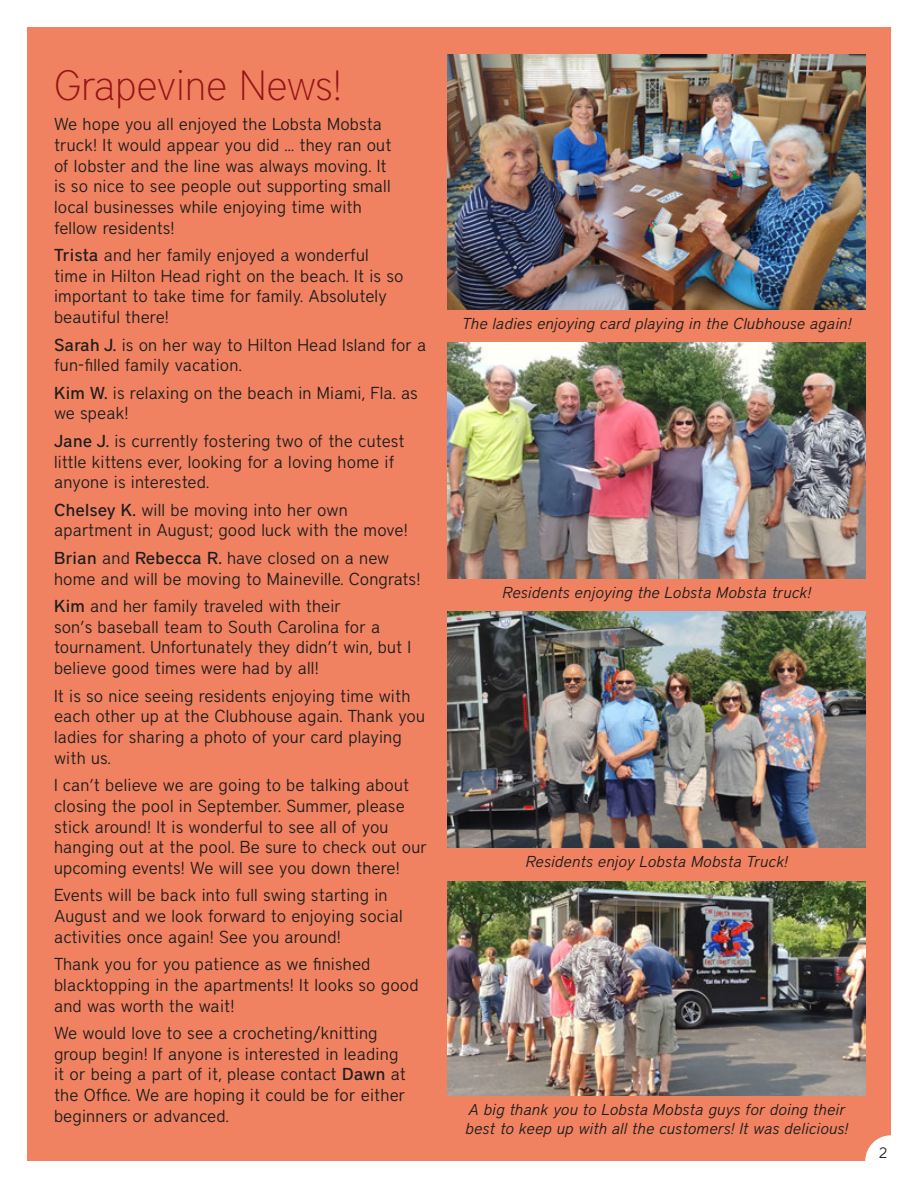
<style>
.page{position:relative;width:918px;height:1188px;background:#fff}
.page>*{position:absolute;margin:0;border:0;box-sizing:border-box;transform-origin:0 0}
.t1{font:100 42px "District";color:#961417}
.t2{font:300 17.25px/20.7px "District";letter-spacing:.01em;color:#1d1d1b}
.t3{font:italic 300 15.75px/18.9px "District";letter-spacing:.01em;color:#1d1d1b}
.t4{font:300 15px "District";color:#1d1d1b}
.s1{font-weight:500}
</style>
<div class="page">
<div style="left:27px;top:27px;width:864px;height:1134px;background:#f08262"></div>
<img style="left:447px;top:54px;width:418px;height:256px">
<img style="left:447px;top:343px;width:418px;height:235px">
<img style="left:447px;top:612px;width:418px;height:235px">
<img style="left:447px;top:881px;width:418px;height:215px">
<div style="left:865px;top:1135px;width:52px;height:52px;background:#fff;border-radius:50%"></div>
<h1 class="t1" style="left:54px;top:61px;width:290px">Grapevine News!</h1>
<p class="t2" style="left:54px;top:114px;width:339px">We hope you all enjoyed the Lobsta Mobsta truck! It would appear you did ... they ran out of lobster and the line was always moving. It is so nice to see people out supporting small local businesses while enjoying time with fellow residents!</p>
<p class="t2" style="left:54px;top:245px;width:351px"><span class="s1">Trista</span> and her family enjoyed a wonderful time in Hilton Head right on the beach. It is so important to take time for family. Absolutely beautiful there!</p>
<p class="t2" style="left:54px;top:334px;width:374px"><span class="s1">Sarah J.</span> is on her way to Hilton Head Island for a fun-filled family vacation.</p>
<p class="t2" style="left:54px;top:382px;width:365px"><span class="s1">Kim W.</span> is relaxing on the beach in Miami, Fla. as we speak!</p>
<p class="t2" style="left:54px;top:430px;width:352px"><span class="s1">Jane J.</span> is currently fostering two of the cutest little kittens ever, looking for a loving home if anyone is interested.</p>
<p class="t2" style="left:54px;top:499px;width:355px"><span class="s1">Chelsey K.</span> will be moving into her own apartment in August; good luck with the move!</p>
<p class="t2" style="left:54px;top:547px;width:368px"><span class="s1">Brian</span> and <span class="s1">Rebecca R.</span> have closed on a new home and will be moving to Maineville. Congrats!</p>
<p class="t2" style="left:54px;top:596px;width:359px"><span class="s1">Kim</span> and her family traveled with their<br>son’s baseball team to South Carolina for a tournament. Unfortunately they didn’t win, but I believe good times were had by all!</p>
<p class="t2" style="left:54px;top:685px;width:373px">It is so nice seeing residents enjoying time with each other up at the Clubhouse again. Thank you ladies for sharing a photo of your card playing with us.</p>
<p class="t2" style="left:54px;top:775px;width:374px">I can’t believe we are going to be talking about closing the pool in September. Summer, please stick around! It is wonderful to see all of you hanging out at the pool. Be sure to check out our upcoming events! We will see you down there!</p>
<p class="t2" style="left:54px;top:885px;width:350px">Events will be back into full swing starting in<br>August and we look forward to enjoying social activities once again! See you around!</p>
<p class="t2" style="left:54px;top:954px;width:366px">Thank you for you patience as we finished blacktopping in the apartments! It looks so good and was worth the wait!</p>
<p class="t2" style="left:54px;top:1023px;width:353px">We would love to see a crocheting/knitting group begin! If anyone is interested in leading it or being a part of it, please contact <span class="s1">Dawn</span> at the Office. We are hoping it could be for either beginners or advanced.</p>
<p class="t3" style="left:462px;top:314px;width:391px">The ladies enjoying card playing in the Clubhouse again!</p>
<p class="t3" style="left:502px;top:583px;width:310px">Residents enjoying the Lobsta Mobsta truck!</p>
<p class="t3" style="left:525px;top:852px;width:264px">Residents enjoy Lobsta Mobsta Truck!</p>
<p class="t3" style="left:465px;top:1100px;width:384px">A big thank you to Lobsta Mobsta guys for doing their best to keep up with all the customers! It was delicious!</p>
<p class="t4" style="left:879px;top:1144px;width:10px">2</p>
</div>
